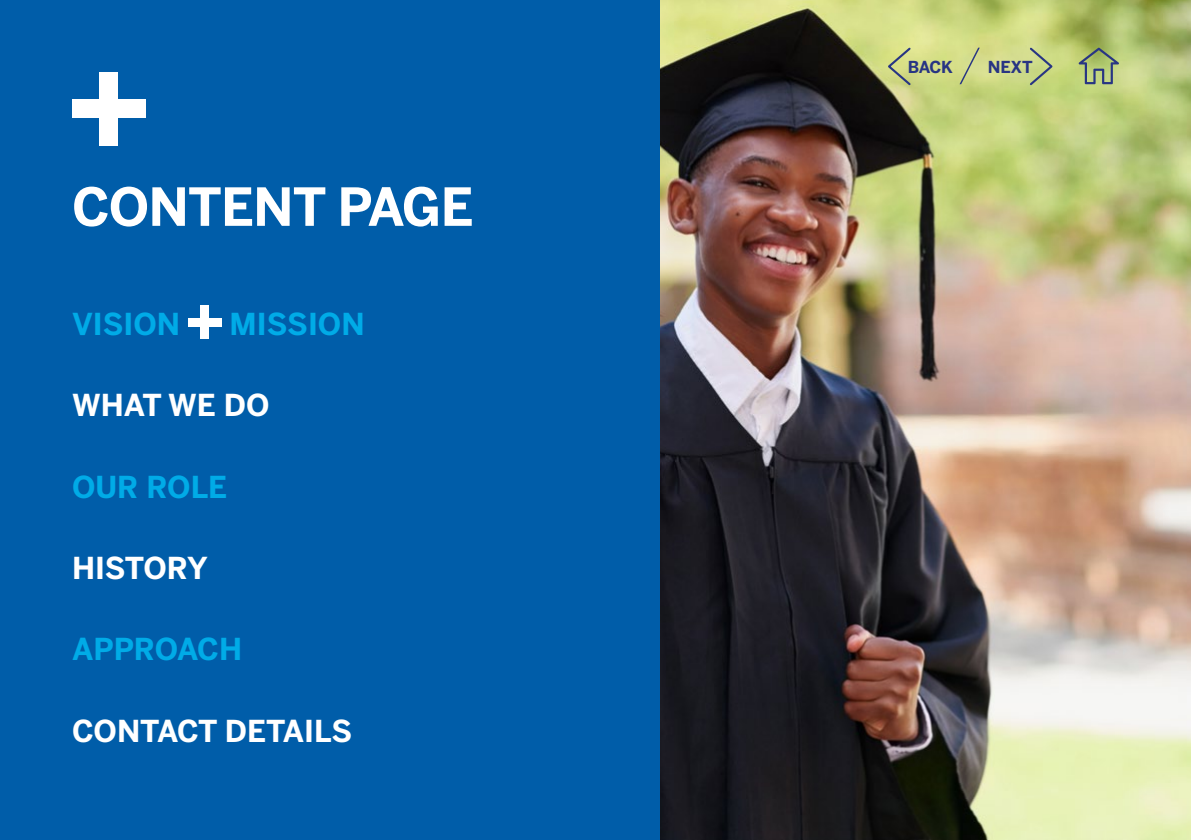
<style>
.page{position:relative;width:1191px;height:840px;background:#fff}
.page>*{position:absolute;margin:0;border:0;box-sizing:border-box;transform-origin:0 0}
.t1{font:700 52px "Benton Sans";letter-spacing:-.015em;color:#fff}
.t2{font:700 30px "Benton Sans";color:#fff}
.t3{font:700 30px "Benton Sans";color:#00abe7}
.t4{font:700 16.4px "Benton Sans";letter-spacing:-.02em;color:#283583}
</style>
<div class="page">
<div style="left:0;top:0;width:1191px;height:839px;background:#005da9"></div>
<img style="left:660px;top:0;width:531px;height:839px">
<div style="left:99px;top:72px;width:19px;height:74px;background:#fff"></div>
<div style="left:72px;top:99px;width:74px;height:19px;background:#fff"></div>
<svg style="left:1078px;top:48px;width:41px;height:36px"></svg>
<svg style="left:1028px;top:46px;width:26px;height:41px"></svg>
<svg style="left:885px;top:46px;width:27px;height:41px"></svg>
<svg style="left:958px;top:46px;width:23px;height:40px"></svg>
<div style="left:201px;top:305px;width:8px;height:33px;background:#fff"></div>
<div style="left:188px;top:317px;width:33px;height:9px;background:#fff"></div>
<h1 class="t1" style="left:72px;top:176px;width:403px">CONTENT PAGE</h1>
<p class="t3" style="left:72px;top:305px;width:110px">VISION</p>
<p class="t3" style="left:230px;top:305px;width:136px">MISSION</p>
<p class="t2" style="left:72px;top:387px;width:199px">WHAT WE DO</p>
<p class="t3" style="left:72px;top:468px;width:157px">OUR ROLE</p>
<p class="t2" style="left:72px;top:550px;width:137px">HISTORY</p>
<p class="t3" style="left:72px;top:631px;width:172px">APPROACH</p>
<p class="t2" style="left:72px;top:712px;width:282px">CONTACT DETAILS</p>
<p class="t4" style="left:907px;top:58px;width:47px">BACK</p>
<p class="t4" style="left:988px;top:58px;width:46px">NEXT</p>
</div>
